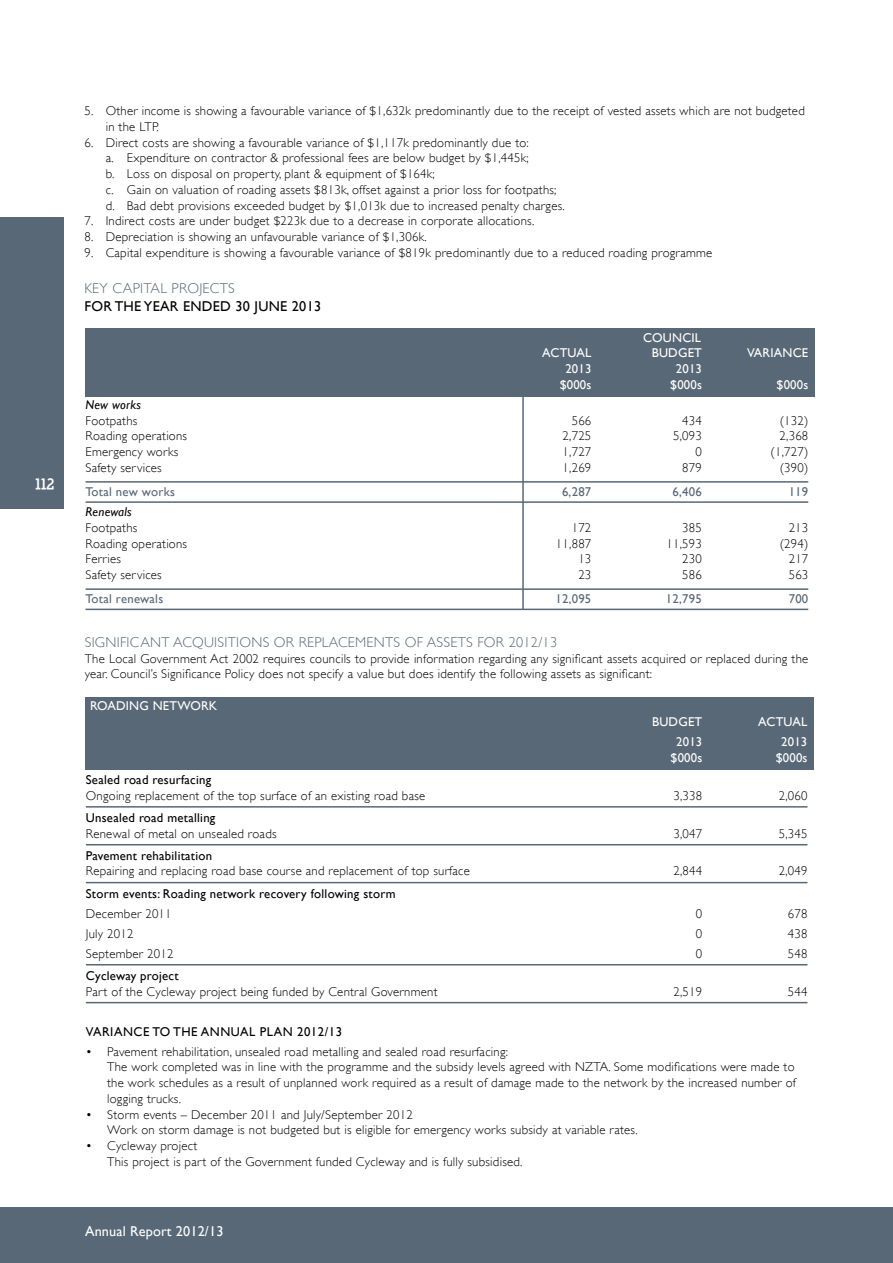
<style>
.page{position:relative;width:893px;height:1263px;background:#fff}
.page>*{position:absolute;margin:0;border:0;box-sizing:border-box;transform-origin:0 0}
.t1{font:900 15px "Nilland";color:#fff}
.t2{font:300 14.25px "Gill Sans";letter-spacing:.02em;color:#596877}
.t3{font:14.25px "Gill Sans";letter-spacing:.02em;color:#000}
.t4{font:14.25px "Gill Sans";letter-spacing:.01em;color:#fff}
.t5{font:300 12.75px/15.8px "Gill Sans";letter-spacing:.02em;color:#000}
.t6{font:12.75px "Gill Sans";letter-spacing:.02em;color:#000}
.t7{font:12.75px "Gill Sans";letter-spacing:.015em;color:#fff}
.t8{font:12.75px "Gill Sans";letter-spacing:.02em;color:#596877}
.t9{font:12.75px "Gill Sans";letter-spacing:.04em;color:#000}
.t10{font:italic 12.75px "Gill Sans";letter-spacing:.02em;color:#000}
</style>
<div class="page">
<div style="left:0;top:217px;width:64px;height:291px;background:#596877"></div>
<div style="left:0;top:1208px;width:893px;height:55px;background:#596877"></div>
<div style="left:85px;top:328px;width:730px;height:68px;background:#596877"></div>
<div style="left:85px;top:697px;width:729px;height:73px;background:#596877"></div>
<hr style="left:86px;top:481px;width:722px;height:2px;background:#596877">
<hr style="left:86px;top:501px;width:722px;height:2px;background:#596877">
<hr style="left:86px;top:588px;width:722px;height:2px;background:#596877">
<hr style="left:86px;top:609px;width:722px;height:1px;background:#596877">
<hr style="left:86px;top:806px;width:721px;height:1px;background:#596877">
<hr style="left:86px;top:844px;width:721px;height:1px;background:#596877">
<hr style="left:86px;top:882px;width:721px;height:1px;background:#596877">
<hr style="left:86px;top:964px;width:721px;height:1px;background:#596877">
<hr style="left:86px;top:1002px;width:721px;height:1px;background:#596877">
<hr style="left:522px;top:393px;width:2px;height:216px;background:#596877">
<p class="t1" style="left:34px;top:474px;width:23px">112</p>
<p class="t5" style="left:106px;top:103px;width:701px;text-indent:-21px">5. Other income is showing a favourable variance of $1,632k predominantly due to the receipt of vested assets which are not budgeted in the LTP.</p>
<p class="t5" style="left:106px;top:134px;width:461px;text-indent:-21px">6. Direct costs are showing a favourable variance of $1,117k predominantly due to:<br>a. Expenditure on contractor &amp; professional fees are below budget by $1,445k;<br>b. Loss on disposal on property, plant &amp; equipment of $164k;<br>c. Gain on valuation of roading assets $813k, offset against a prior loss for footpaths; d. Bad debt provisions exceeded budget by $1,013k due to increased penalty charges.</p>
<p class="t5" style="left:84px;top:213px;width:451px">7. Indirect costs are under budget $223k due to a decrease in corporate allocations.</p>
<p class="t5" style="left:84px;top:229px;width:344px">8. Depreciation is showing an unfavourable variance of $1,306k.</p>
<p class="t5" style="left:84px;top:245px;width:629px">9. Capital expenditure is showing a favourable variance of $819k predominantly due to a reduced roading programme</p>
<p class="t2" style="left:84px;top:280px;width:152px">KEY CAPITAL PROJECTS</p>
<p class="t3" style="left:84px;top:298px;width:238px">For the year ended 30 June 2013</p>
<p class="t7" style="left:643px;top:330px;width:60px">COUNCIL</p>
<p class="t7" style="left:542px;top:346px;width:51px">ACTUAL</p>
<p class="t7" style="left:652px;top:346px;width:52px">BUDGET</p>
<p class="t7" style="left:747px;top:346px;width:61px">VARIANCE</p>
<p class="t7" style="left:565px;top:361px;width:28px">2013</p>
<p class="t7" style="left:676px;top:361px;width:28px">2013</p>
<p class="t7" style="left:560px;top:377px;width:33px">$000s</p>
<p class="t7" style="left:670px;top:377px;width:33px">$000s</p>
<p class="t7" style="left:777px;top:377px;width:33px">$000s</p>
<p class="t10" style="left:86px;top:397px;width:57px">New works</p>
<p class="t5" style="left:86px;top:413px;width:53px">Footpaths</p>
<p class="t5" style="left:572px;top:413px;width:21px">566</p>
<p class="t5" style="left:682px;top:413px;width:21px">434</p>
<p class="t5" style="left:780px;top:413px;width:30px">(132)</p>
<p class="t5" style="left:86px;top:428px;width:103px">Roading operations</p>
<p class="t5" style="left:563px;top:428px;width:30px">2,725</p>
<p class="t5" style="left:673px;top:428px;width:30px">5,093</p>
<p class="t5" style="left:779px;top:428px;width:30px">2,368</p>
<p class="t5" style="left:86px;top:444px;width:94px">Emergency works</p>
<p class="t5" style="left:563px;top:444px;width:30px">1,727</p>
<p class="t5" style="left:695px;top:444px;width:8px">0</p>
<p class="t5" style="left:770px;top:444px;width:39px">(1,727)</p>
<p class="t5" style="left:86px;top:460px;width:78px">Safety services</p>
<p class="t5" style="left:563px;top:460px;width:30px">1,269</p>
<p class="t5" style="left:682px;top:460px;width:21px">879</p>
<p class="t5" style="left:780px;top:460px;width:30px">(390)</p>
<p class="t8" style="left:86px;top:484px;width:91px">Total new works</p>
<p class="t8" style="left:562px;top:484px;width:31px">6,287</p>
<p class="t8" style="left:673px;top:484px;width:31px">6,406</p>
<p class="t8" style="left:789px;top:484px;width:21px">119</p>
<p class="t10" style="left:86px;top:504px;width:48px">Renewals</p>
<p class="t5" style="left:86px;top:520px;width:53px">Footpaths</p>
<p class="t5" style="left:572px;top:520px;width:21px">172</p>
<p class="t5" style="left:682px;top:520px;width:21px">385</p>
<p class="t5" style="left:789px;top:520px;width:21px">213</p>
<p class="t5" style="left:86px;top:536px;width:103px">Roading operations</p>
<p class="t5" style="left:556px;top:536px;width:37px">11,887</p>
<p class="t5" style="left:666px;top:536px;width:37px">11,593</p>
<p class="t5" style="left:780px;top:536px;width:30px">(294)</p>
<p class="t5" style="left:86px;top:551px;width:37px">Ferries</p>
<p class="t5" style="left:578px;top:551px;width:15px">13</p>
<p class="t5" style="left:682px;top:551px;width:21px">230</p>
<p class="t5" style="left:789px;top:551px;width:21px">217</p>
<p class="t5" style="left:86px;top:567px;width:78px">Safety services</p>
<p class="t5" style="left:578px;top:567px;width:15px">23</p>
<p class="t5" style="left:682px;top:567px;width:21px">586</p>
<p class="t5" style="left:789px;top:567px;width:21px">563</p>
<p class="t8" style="left:86px;top:592px;width:79px">Total renewals</p>
<p class="t8" style="left:555px;top:592px;width:37px">12,095</p>
<p class="t8" style="left:666px;top:592px;width:37px">12,795</p>
<p class="t8" style="left:789px;top:592px;width:21px">700</p>
<p class="t2" style="left:85px;top:634px;width:474px">SIGNIFICANT ACQUISITIONS OR REPLACEMENTS OF ASSETS FOR 2012/13</p>
<p class="t5" style="left:85px;top:650px;width:725px">The Local Government Act 2002 requires councils to provide information regarding any significant assets acquired or replaced during the year. Council’s Significance Policy does not specify a value but does identify the following assets as significant:</p>
<p class="t7" style="left:90px;top:698px;width:27px">Roadin</p>
<p class="t7" style="left:139px;top:698px;width:67px">g network</p>
<p class="t7" style="left:652px;top:714px;width:52px">BUDGET</p>
<p class="t7" style="left:758px;top:714px;width:51px">ACTUAL</p>
<p class="t7" style="left:676px;top:734px;width:28px">2013</p>
<p class="t7" style="left:781px;top:734px;width:28px">2013</p>
<p class="t7" style="left:671px;top:750px;width:33px">$000s</p>
<p class="t7" style="left:776px;top:750px;width:33px">$000s</p>
<p class="t6" style="left:86px;top:772px;width:127px">Sealed road resurfacing</p>
<p class="t5" style="left:86px;top:787px;width:341px">Ongoing replacement of the top surface of an existing road base</p>
<p class="t5" style="left:673px;top:787px;width:30px">3,338</p>
<p class="t5" style="left:779px;top:787px;width:30px">2,060</p>
<p class="t6" style="left:86px;top:810px;width:131px">Unsealed road metalling</p>
<p class="t5" style="left:86px;top:825px;width:192px">Renewal of metal on unsealed roads</p>
<p class="t5" style="left:673px;top:825px;width:30px">3,047</p>
<p class="t5" style="left:779px;top:825px;width:30px">5,345</p>
<p class="t6" style="left:86px;top:848px;width:128px">Pavement rehabilitation</p>
<p class="t5" style="left:86px;top:863px;width:386px">Repairing and replacing road base course and replacement of top surface</p>
<p class="t5" style="left:673px;top:863px;width:30px">2,844</p>
<p class="t5" style="left:779px;top:863px;width:30px">2,049</p>
<p class="t6" style="left:86px;top:886px;width:311px">Storm events: Roading network recovery following storm</p>
<p class="t5" style="left:86px;top:905px;width:87px">December 2011</p>
<p class="t5" style="left:696px;top:905px;width:8px">0</p>
<p class="t5" style="left:788px;top:905px;width:21px">678</p>
<p class="t5" style="left:86px;top:925px;width:49px">July 2012</p>
<p class="t5" style="left:696px;top:925px;width:8px">0</p>
<p class="t5" style="left:788px;top:925px;width:21px">438</p>
<p class="t5" style="left:86px;top:945px;width:89px">September 2012</p>
<p class="t5" style="left:696px;top:945px;width:8px">0</p>
<p class="t5" style="left:788px;top:945px;width:21px">548</p>
<p class="t6" style="left:86px;top:968px;width:94px">Cycleway project</p>
<p class="t5" style="left:86px;top:983px;width:353px">Part of the Cycleway project being funded by Central Government</p>
<p class="t5" style="left:673px;top:983px;width:30px">2,519</p>
<p class="t5" style="left:788px;top:983px;width:21px">544</p>
<p class="t9" style="left:86px;top:1024px;width:258px">VARIANCE TO THE ANNUAL PLAN 2012/13</p>
<p class="t5" style="left:107px;top:1043px;width:690px;text-indent:-21px">• Pavement rehabilitation, unsealed road metalling and sealed road resurfacing:<br>The work completed was in line with the programme and the subsidy levels agreed with NZTA. Some modifications were made to the work schedules as a result of unplanned work required as a result of damage made to the network by the increased number of logging trucks.</p>
<p class="t5" style="left:107px;top:1106px;width:532px;text-indent:-21px">• Storm events – December 2011 and July/September 2012<br>Work on storm damage is not budgeted but is eligible for emergency works subsidy at variable rates.</p>
<p class="t5" style="left:107px;top:1138px;width:417px;text-indent:-21px">• Cycleway project<br>This project is part of the Government funded Cycleway and is fully subsidised.</p>
<p class="t4" style="left:85px;top:1223px;width:140px">Annual Report 2012/13</p>
</div>
